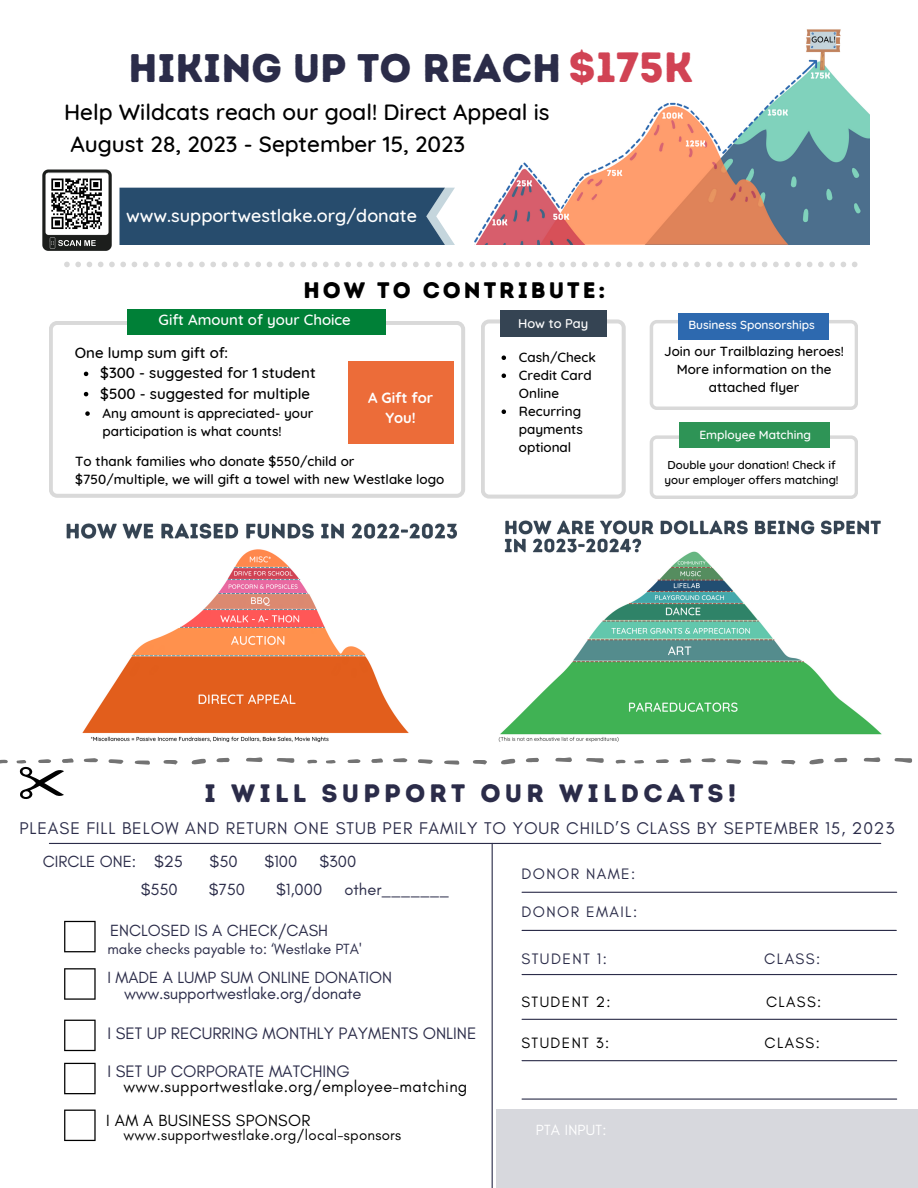
<style>
.page{position:relative;width:918px;height:1188px;background:#fff}
.page>*{position:absolute;margin:0;border:0;box-sizing:border-box;transform-origin:0 0}
.t1{font:39.9px "Intro Rust Base";color:#2b2c49}
.t2{font:25.2px "Intro Rust Base";letter-spacing:.165em;color:#2b2c49}
.t3{font:500 22.5px/31.5px "Quicksand";color:#000}
.t4{font:22.5px "Intro Rust Base";letter-spacing:.13em;color:#000}
.t5{font:500 18px "Quicksand";color:#fff}
.t6{font:17.25px "Glacial Indifference";letter-spacing:.05em;color:#2b2c49}
.t7{font:16.95px "Glacial Indifference";color:#2b2c49}
.t8{font:16.5px "Glacial Indifference";color:#2b2c49}
.t9{font:16.5px "Glacial Indifference";letter-spacing:.02em;color:#000}
.t10{font:16.35px "Glacial Indifference";letter-spacing:.02em;color:#000}
.t11{font:15.45px "Glacial Indifference";letter-spacing:.09em;color:#2b2c49}
.t12{font:15.3px "Glacial Indifference";letter-spacing:.09em;color:#000}
.t13{font:500 15px "Quicksand";color:#000}
.t14{font:15px "Glacial Indifference";letter-spacing:.02em;color:#000}
.t15{font:15px "Glacial Indifference";color:#2b2c49}
.t16{font:500 15px "Quicksand";color:#fff}
.t17{font:15px "Glacial Indifference";letter-spacing:.02em;color:#fff}
.t18{font:700 14.7px/20.2px "Quicksand";color:#fff;text-align:center}
.t19{font:500 13.5px/18px "Quicksand";color:#000}
.t20{font:500 12.9px "Quicksand";color:#fff}
.t21{font:500 12px "Quicksand";color:#fff}
.t22{font:500 11.55px/15.5px "Quicksand";color:#000}
.s1{font-size:42.3px;color:#d14354}
</style>
<div class="page">
<svg style="left:277px;top:758px;width:18px;height:5px"></svg>
<svg style="left:191px;top:759px;width:15px;height:5px"></svg>
<svg style="left:246px;top:757px;width:17px;height:5px"></svg>
<svg style="left:135px;top:761px;width:15px;height:4px"></svg>
<svg style="left:108px;top:759px;width:16px;height:5px"></svg>
<svg style="left:163px;top:760px;width:15px;height:5px"></svg>
<svg style="left:216px;top:758px;width:14px;height:4px"></svg>
<svg style="left:84px;top:758px;width:14px;height:4px"></svg>
<svg style="left:0;top:760px;width:8px;height:4px"></svg>
<svg style="left:586px;top:758px;width:18px;height:5px"></svg>
<svg style="left:501px;top:759px;width:15px;height:5px"></svg>
<svg style="left:555px;top:757px;width:17px;height:5px"></svg>
<svg style="left:444px;top:761px;width:15px;height:4px"></svg>
<svg style="left:418px;top:759px;width:15px;height:5px"></svg>
<svg style="left:473px;top:760px;width:14px;height:5px"></svg>
<svg style="left:526px;top:758px;width:13px;height:4px"></svg>
<svg style="left:393px;top:758px;width:14px;height:4px"></svg>
<svg style="left:371px;top:758px;width:12px;height:5px"></svg>
<svg style="left:348px;top:759px;width:13px;height:4px"></svg>
<svg style="left:307px;top:760px;width:10px;height:4px"></svg>
<svg style="left:326px;top:760px;width:10px;height:4px"></svg>
<svg style="left:894px;top:758px;width:18px;height:5px"></svg>
<svg style="left:809px;top:759px;width:15px;height:5px"></svg>
<svg style="left:864px;top:757px;width:17px;height:5px"></svg>
<svg style="left:752px;top:761px;width:16px;height:4px"></svg>
<svg style="left:726px;top:759px;width:15px;height:5px"></svg>
<svg style="left:781px;top:760px;width:15px;height:5px"></svg>
<svg style="left:834px;top:758px;width:13px;height:4px"></svg>
<svg style="left:702px;top:758px;width:14px;height:4px"></svg>
<svg style="left:680px;top:758px;width:11px;height:5px"></svg>
<svg style="left:656px;top:759px;width:13px;height:4px"></svg>
<svg style="left:616px;top:760px;width:10px;height:4px"></svg>
<svg style="left:634px;top:760px;width:10px;height:4px"></svg>
<hr style="left:492px;top:843px;width:1px;height:345px;background:#2b2c49">
<svg style="left:64px;top:262px;width:793px;height:5px"></svg>
<div style="left:497px;top:1109px;width:421px;height:79px;background:#d7d8dd"></div>
<hr style="left:522px;top:1019px;width:375px;height:1px;background:#2b2c49">
<hr style="left:522px;top:974px;width:375px;height:1px;background:#2b2c49">
<hr style="left:49px;top:843px;width:832px;height:1px;background:#2b2c49">
<hr style="left:522px;top:930px;width:374px;height:1px;background:#2b2c49">
<hr style="left:522px;top:892px;width:375px;height:1px;background:#2b2c49">
<svg style="left:64px;top:1020px;width:32px;height:31px"></svg>
<svg style="left:64px;top:968px;width:32px;height:32px"></svg>
<svg style="left:64px;top:921px;width:32px;height:31px"></svg>
<svg style="left:16px;top:758px;width:58px;height:41px"></svg>
<hr style="left:522px;top:1060px;width:375px;height:1px;background:#2b2c49">
<svg style="left:64px;top:1110px;width:32px;height:31px"></svg>
<svg style="left:64px;top:1063px;width:32px;height:31px"></svg>
<hr style="left:522px;top:1099px;width:375px;height:1px;background:#2b2c49">
<svg style="left:49px;top:321px;width:416px;height:177px"></svg>
<div style="left:348px;top:361px;width:105px;height:83px;background:#ec6c39"></div>
<svg style="left:650px;top:320px;width:208px;height:90px"></svg>
<div style="left:678px;top:313px;width:151px;height:26px;background:#2d69af"></div>
<svg style="left:650px;top:435px;width:208px;height:64px"></svg>
<div style="left:679px;top:423px;width:151px;height:25px;background:#2e9456"></div>
<div style="left:500px;top:310px;width:107px;height:27px;background:#354453"></div>
<div style="left:124px;top:188px;width:331px;height:57px;background:#274c6d"></div>
<img style="left:42px;top:169px;width:82px;height:82px">
<div style="left:48px;top:175px;width:57px;height:58px;background:#fff"></div>
<svg style="left:51px;top:178px;width:51px;height:52px"></svg>
<div style="left:127px;top:309px;width:259px;height:25px;background:#008037"></div>
<img style="left:66px;top:523px;width:391px;height:220px">
<img style="left:498px;top:520px;width:384px;height:222px">
<img style="left:474px;top:29px;width:395px;height:215px">
<svg style="left:481px;top:319px;width:145px;height:180px"></svg>
<svg style="left:85px;top:411px;width:5px;height:5px"></svg>
<svg style="left:84px;top:372px;width:4px;height:4px"></svg>
<svg style="left:84px;top:392px;width:4px;height:4px"></svg>
<p class="t1" style="left:128px;top:44px;width:566px">HIKING UP TO REACH <span class="s1">$175K</span></p>
<p class="t3" style="left:64px;top:96px;width:487px">Help Wildcats reach our goal! Direct Appeal is<br>August 28, 2023 - September 15, 2023</p>
<p class="t5" style="left:126px;top:204px;width:292px">www.supportwestlake.org/donate</p>
<p class="t4" style="left:303px;top:276px;width:304px">HOW TO CONTRIBUTE:</p>
<p class="t16" style="left:159px;top:310px;width:194px">Gift Amount of your Choice</p>
<p class="t13" style="left:75px;top:343px;width:155px">One lump sum gift of:</p>
<p class="t13" style="left:100px;top:363px;width:217px">$300 - suggested for 1 student</p>
<p class="t13" style="left:100px;top:384px;width:211px">$500 - suggested for multiple</p>
<p class="t19" style="left:103px;top:404px;width:212px">Any amount is appreciated- your participation is what counts!</p>
<p class="t18" style="left:368px;top:387px;width:67px">A Gift for<br>You!</p>
<p class="t19" style="left:75px;top:452px;width:371px">To thank families who donate $550/child or $750/multiple, we will gift a towel with new Westlake logo</p>
<p class="t20" style="left:518px;top:315px;width:72px">How to Pay</p>
<p class="t19" style="left:519px;top:348px;width:79px">Cash/Check</p>
<p class="t19" style="left:519px;top:366px;width:74px">Credit Card<br>Online</p>
<p class="t19" style="left:519px;top:402px;width:66px">Recurring payments optional</p>
<p class="t21" style="left:688px;top:317px;width:128px">Business Sponsorships</p>
<p class="t19" style="left:664px;top:342px;width:181px;text-align:center">Join our Trailblazing heroes!<br>More information on the attached flyer</p>
<p class="t21" style="left:699px;top:427px;width:113px">Employee Matching</p>
<p class="t22" style="left:665px;top:457px;width:175px">Double your donation! Check if your employer offers matching!</p>
<p class="t2" style="left:204px;top:778px;width:533px">I WILL SUPPORT OUR WILDCATS!</p>
<p class="t6" style="left:20px;top:818px;width:876px">PLEASE FILL BELOW AND RETURN ONE STUB PER FAMILY TO YOUR CHILD’S CLASS BY SEPTEMBER 15, 2023</p>
<p class="t8" style="left:43px;top:851px;width:142px">CIRCLE ONE: $25</p>
<p class="t8" style="left:210px;top:851px;width:30px">$50</p>
<p class="t8" style="left:264px;top:851px;width:34px">$100</p>
<p class="t8" style="left:320px;top:851px;width:38px">$300</p>
<p class="t8" style="left:141px;top:879px;width:39px">$550</p>
<p class="t8" style="left:209px;top:879px;width:38px">$750</p>
<p class="t8" style="left:276px;top:879px;width:47px">$1,000</p>
<p class="t8" style="left:344px;top:879px;width:106px">other_______</p>
<p class="t8" style="left:110px;top:920px;width:219px">ENCLOSED IS A CHECK/CASH</p>
<p class="t15" style="left:107px;top:940px;width:256px">make checks payable to: ‘Westlake PTA'</p>
<p class="t8" style="left:107px;top:968px;width:286px">I MADE A LUMP SUM ONLINE DONATION</p>
<p class="t8" style="left:124px;top:983px;width:239px">www.supportwestlake.org/donate</p>
<p class="t7" style="left:107px;top:1023px;width:370px">I SET UP RECURRING MONTHLY PAYMENTS ONLINE</p>
<p class="t7" style="left:107px;top:1061px;width:244px">I SET UP CORPORATE MATCHING</p>
<p class="t10" style="left:123px;top:1076px;width:346px">www.supportwestlake.org/employee-matching</p>
<p class="t9" style="left:106px;top:1110px;width:206px">I AM A BUSINESS SPONSOR</p>
<p class="t14" style="left:123px;top:1126px;width:279px">www.supportwestlake.org/local-sponsors</p>
<p class="t11" style="left:521px;top:864px;width:115px">DONOR NAME:</p>
<p class="t11" style="left:521px;top:902px;width:117px">DONOR EMAIL:</p>
<p class="t11" style="left:521px;top:949px;width:87px">STUDENT 1:</p>
<p class="t11" style="left:764px;top:949px;width:57px">CLASS:</p>
<p class="t12" style="left:521px;top:993px;width:91px">STUDENT 2:</p>
<p class="t12" style="left:766px;top:993px;width:57px">CLASS:</p>
<p class="t12" style="left:521px;top:1034px;width:89px">STUDENT 3:</p>
<p class="t12" style="left:765px;top:1034px;width:57px">CLASS:</p>
<p class="t17" style="left:536px;top:1121px;width:72px">PTA INPUT:</p>
</div>
